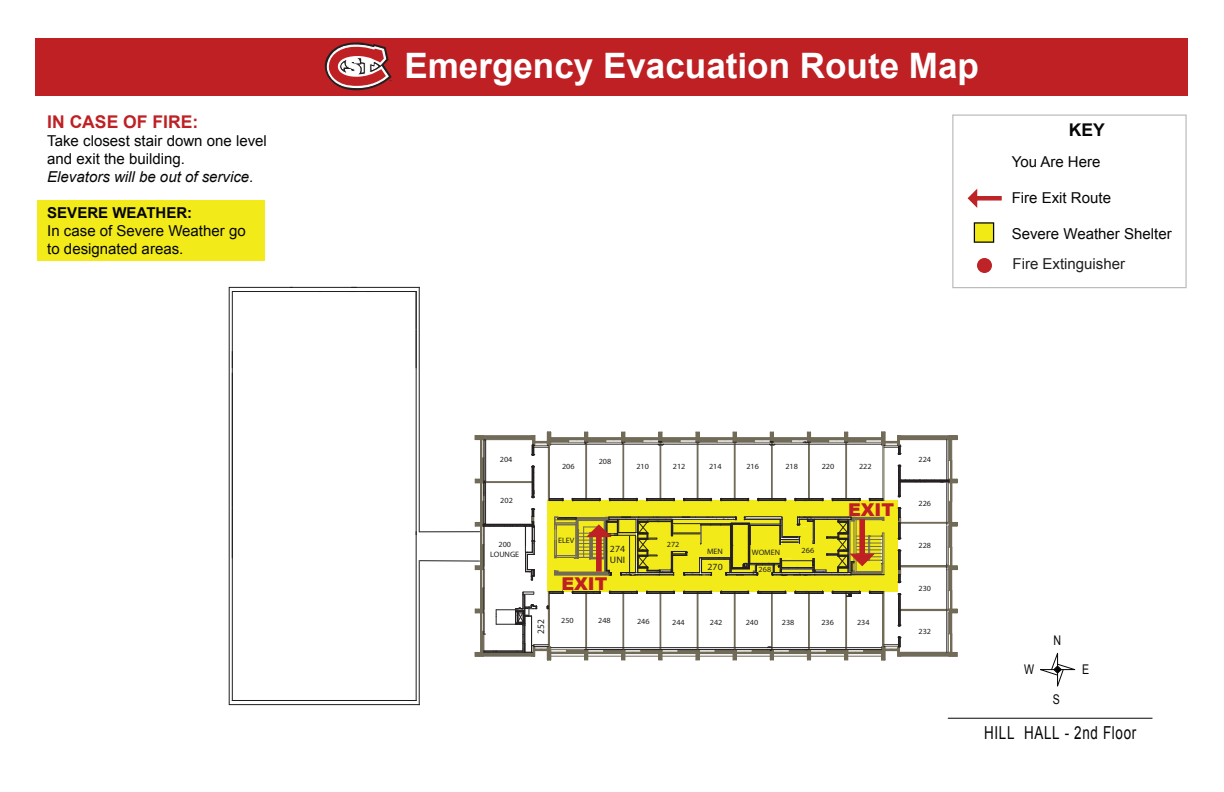
<style>
.page{position:relative;width:1224px;height:792px;background:#fff}
.page>*{position:absolute;margin:0;border:0;box-sizing:border-box;transform-origin:0 0}
.t1{font:700 35.1px "Arial";color:#fff}
.t2{font:17.9px "Arial";letter-spacing:.05em;color:#050504;scale:.75 1}
.t3{font:900 17.7px "Arial";color:#be2024}
.t4{font:700 17.5px "Arial";color:#be2024}
.t5{font:700 17.5px "Arial";color:#050605}
.t6{font:15px/18px "Arial";color:#050504}
.t7{font:15px "Arial";color:#050605}
.t8{font:italic 15px "Arial";color:#050504}
.t9{font:15px "Arial";color:#211e1e}
.t10{font:700 15px "Arial";color:#050504}
.t11{font:13.3px "Arial";color:#040503;scale:.8 1}
.t12{font:9.8px "Myriad";color:#231f20;scale:.96 1}
.t13{font:9.5px/11.4px "Myriad";color:#231f20;scale:1.04 1}
.t14{font:7.9px/9.4px "Myriad";color:#231f20;text-align:center;scale:1.04 1}
.t15{font:7.9px "Myriad Pro";color:#231f20;scale:1.04 1}
.t16{font:7.8px "Myriad";color:#231f20;scale:1.05 1}
</style>
<div class="page">
<svg style="left:228px;top:286px;width:192px;height:420px"></svg>
<svg style="left:231px;top:291px;width:91px;height:78px"></svg>
<hr style="left:416px;top:532px;width:1px;height:168px;background:#201d1e">
<hr style="left:232px;top:373px;width:1px;height:134px;background:#201d1e">
<hr style="left:232px;top:508px;width:1px;height:50px;background:#201d1e">
<hr style="left:348px;top:700px;width:68px;height:1px;background:#201d1e">
<hr style="left:416px;top:292px;width:1px;height:243px;background:#201d1e">
<hr style="left:419px;top:561px;width:1px;height:144px;background:#201d1e">
<hr style="left:232px;top:700px;width:123px;height:1px;background:#201d1e">
<svg style="left:349px;top:288px;width:7px;height:3px"></svg>
<hr style="left:419px;top:287px;width:1px;height:245px;background:#201d1e">
<hr style="left:290px;top:287px;width:129px;height:1px;background:#201d1e">
<hr style="left:319px;top:291px;width:97px;height:1px;background:#201d1e">
<svg style="left:419px;top:432px;width:539px;height:228px"></svg>
<hr style="left:948px;top:718px;width:204px;height:1px;background:#050504">
<svg style="left:1040px;top:652px;width:36px;height:35px"></svg>
<div style="left:37px;top:201px;width:228px;height:60px;background:#f2eb19"></div>
<div style="left:977px;top:258px;width:15px;height:15px;background:#bd2327;border-radius:50%"></div>
<svg style="left:967px;top:188px;width:35px;height:20px"></svg>
<div style="left:974px;top:222px;width:20px;height:21px;background:#f1ea14;border:1px solid #050504"></div>
<div style="left:36px;top:38px;width:1152px;height:57px;background:#be2024"></div>
<svg style="left:324px;top:42px;width:68px;height:49px"></svg>
<h3 class="t4" style="left:47px;top:110px;width:152px">IN CASE OF FIRE:</h3>
<h3 class="t6" style="left:47px;top:132px;width:221px">Take closest stair down one level and exit the building.</h3>
<h3 class="t8" style="left:47px;top:167px;width:208px">Elevators will be out of service.</h3>
<h3 class="t10" style="left:47px;top:203px;width:146px">SEVERE WEATHER:</h3>
<h3 class="t6" style="left:47px;top:222px;width:200px">In case of Severe Weather go to designated areas.</h3>
<h1 class="t1" style="left:404px;top:42px;width:576px">Emergency Evacuation Route Map</h1>
<h3 class="t5" style="left:1069px;top:118px;width:38px">KEY</h3>
<h3 class="t7" style="left:1012px;top:152px;width:90px">You Are Here</h3>
<h3 class="t7" style="left:1012px;top:188px;width:101px">Fire Exit Route</h3>
<h3 class="t7" style="left:1012px;top:224px;width:162px">Severe Weather Shelter</h3>
<h3 class="t9" style="left:1012px;top:254px;width:114px">Fire Extinguisher</h3>
<p class="t14" style="left:500px;top:455px;width:14px">204</p>
<p class="t14" style="left:562px;top:462px;width:14px">206</p>
<p class="t14" style="left:599px;top:457px;width:14px">208</p>
<p class="t14" style="left:636px;top:462px;width:14px">210</p>
<p class="t14" style="left:673px;top:462px;width:14px">212</p>
<p class="t14" style="left:709px;top:462px;width:14px">214</p>
<p class="t14" style="left:746px;top:462px;width:14px">216</p>
<p class="t14" style="left:785px;top:462px;width:14px">218</p>
<p class="t14" style="left:822px;top:462px;width:14px">220</p>
<p class="t14" style="left:859px;top:462px;width:14px">222</p>
<p class="t14" style="left:500px;top:496px;width:14px">202</p>
<h3 class="t3" style="left:848px;top:497px;width:48px">EXIT</h3>
<p class="t14" style="left:490px;top:540px;width:29px">200<br>LOUNGE</p>
<p class="t16" style="left:558px;top:537px;width:17px">ELEV</p>
<p class="t13" style="left:610px;top:544px;width:16px">274<br>UNI</p>
<p class="t14" style="left:667px;top:540px;width:14px">272</p>
<p class="t15" style="left:707px;top:547px;width:17px">MEN</p>
<p class="t13" style="left:708px;top:562px;width:16px">270</p>
<p class="t15" style="left:752px;top:548px;width:29px">WOMEN</p>
<p class="t14" style="left:759px;top:565px;width:14px">268</p>
<p class="t14" style="left:802px;top:546px;width:14px">266</p>
<h3 class="t3" style="left:561px;top:571px;width:48px">EXIT</h3>
<p class="t12" style="left:536px;top:634px;width:17px;rotate:-90deg">252</p>
<p class="t16" style="left:561px;top:616px;width:13px">250</p>
<p class="t14" style="left:598px;top:616px;width:14px">248</p>
<p class="t14" style="left:637px;top:617px;width:14px">246</p>
<p class="t14" style="left:672px;top:618px;width:14px">244</p>
<p class="t14" style="left:710px;top:618px;width:14px">242</p>
<p class="t14" style="left:746px;top:618px;width:14px">240</p>
<p class="t14" style="left:782px;top:618px;width:14px">238</p>
<p class="t14" style="left:821px;top:618px;width:14px">236</p>
<p class="t14" style="left:857px;top:618px;width:14px">234</p>
<p class="t14" style="left:919px;top:455px;width:14px">224</p>
<p class="t14" style="left:919px;top:499px;width:14px">226</p>
<p class="t14" style="left:919px;top:541px;width:14px">228</p>
<p class="t14" style="left:919px;top:584px;width:14px">230</p>
<p class="t14" style="left:919px;top:627px;width:14px">232</p>
<h3 class="t11" style="left:1053px;top:632px;width:11px">N</h3>
<h3 class="t11" style="left:1024px;top:661px;width:14px">W</h3>
<h3 class="t11" style="left:1082px;top:660px;width:10px">E</h3>
<h3 class="t11" style="left:1053px;top:691px;width:10px">S</h3>
<h2 class="t2" style="left:984px;top:721px;width:204px">HILL HALL - 2nd Floor</h2>
</div>
